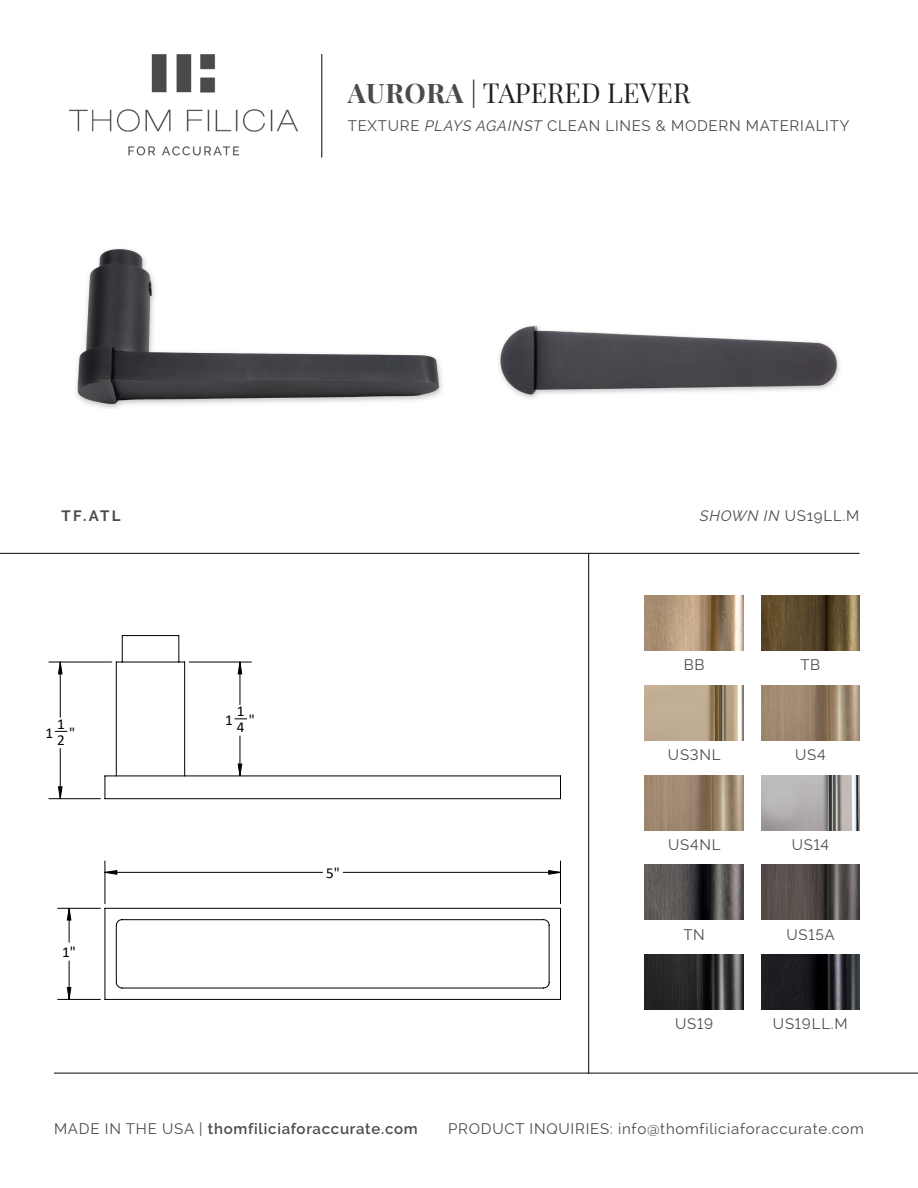
<style>
.page{position:relative;width:918px;height:1188px;background:#fff}
.page>*{position:absolute;margin:0;border:0;box-sizing:border-box;transform-origin:0 0}
.t1{font:27px "Playfair Display";color:#231f20}
.t2{font:15.15px/15.9px "Calibri";color:#000}
.t3{font:15px "Raleway";letter-spacing:.05em;color:#4a4b4b}
.t4{font:600 15px "Raleway";letter-spacing:.05em;color:#4a4b4b}
.t5{font:700 15px "Raleway";color:#4a4b4b}
.s1{font-weight:700;color:#4a4b4b}
.s2{font-style:italic}
.s3{font-weight:400}
</style>
<div class="page">
<img style="left:69px;top:54px;width:228px;height:102px">
<hr style="left:321px;top:54px;width:1px;height:104px;background:#231f20">
<hr style="left:0;top:553px;width:859px;height:1px;background:#231f20">
<hr style="left:54px;top:1073px;width:864px;height:1px;background:#231f20">
<hr style="left:588px;top:553px;width:1px;height:521px;background:#231f20">
<img style="left:645px;top:596px;width:98px;height:55px">
<img style="left:645px;top:685px;width:98px;height:55px">
<img style="left:645px;top:775px;width:98px;height:55px">
<img style="left:645px;top:865px;width:98px;height:55px">
<img style="left:645px;top:955px;width:98px;height:55px">
<img style="left:761px;top:596px;width:99px;height:55px">
<img style="left:761px;top:685px;width:99px;height:55px">
<img style="left:761px;top:775px;width:99px;height:55px">
<img style="left:761px;top:865px;width:99px;height:55px">
<img style="left:761px;top:955px;width:99px;height:55px">
<img style="left:499px;top:325px;width:341px;height:74px">
<img style="left:76px;top:249px;width:366px;height:160px">
<hr style="left:58px;top:999px;width:42px;height:1px;background:#000">
<hr style="left:49px;top:662px;width:63px;height:1px;background:#000">
<hr style="left:49px;top:798px;width:51px;height:1px;background:#000">
<svg style="left:58px;top:662px;width:503px;height:337px"></svg>
<svg style="left:104px;top:907px;width:457px;height:93px"></svg>
<svg style="left:178px;top:636px;width:1px;height:26px"></svg>
<svg style="left:122px;top:636px;width:1px;height:26px"></svg>
<hr style="left:105px;top:798px;width:456px;height:1px;background:#000">
<svg style="left:104px;top:776px;width:1px;height:23px"></svg>
<hr style="left:105px;top:775px;width:456px;height:1px;background:#000">
<svg style="left:560px;top:776px;width:1px;height:22px"></svg>
<hr style="left:116px;top:662px;width:69px;height:1px;background:#000">
<hr style="left:184px;top:662px;width:1px;height:114px;background:#000">
<hr style="left:116px;top:662px;width:1px;height:114px;background:#000">
<hr style="left:122px;top:635px;width:57px;height:1px;background:#000">
<p class="t1" style="left:348px;top:72px;width:344px"><span class="s1">AURORA</span> | TAPERED LEVER</p>
<p class="t3" style="left:348px;top:117px;width:503px">TEXTURE <span class="s2">PLAYS AGAINST</span> CLEAN LINES &amp; MODERN MATERIALITY</p>
<p class="t5" style="left:62px;top:508px;width:61px">TF.ATL</p>
<p class="t2" style="left:45px;top:724px;width:9px">1</p>
<p class="t2" style="left:57px;top:715px;width:9px">1<br>2</p>
<p class="t2" style="left:69px;top:724px;width:8px">"</p>
<p class="t2" style="left:62px;top:944px;width:15px">1"</p>
<p class="t2" style="left:225px;top:712px;width:9px">1</p>
<p class="t2" style="left:237px;top:703px;width:9px">1<br>4</p>
<p class="t2" style="left:249px;top:712px;width:8px">"</p>
<p class="t2" style="left:326px;top:864px;width:15px">5"</p>
<p class="t3" style="left:700px;top:507px;width:161px"><span class="s2">SHOWN IN</span> US19LL.M</p>
<p class="t3" style="left:684px;top:656px;width:22px">BB</p>
<p class="t3" style="left:800px;top:656px;width:21px">TB</p>
<p class="t3" style="left:668px;top:746px;width:54px">US3NL</p>
<p class="t3" style="left:795px;top:746px;width:32px">US4</p>
<p class="t3" style="left:668px;top:836px;width:54px">US4NL</p>
<p class="t3" style="left:792px;top:836px;width:39px">US14</p>
<p class="t3" style="left:683px;top:926px;width:23px">TN</p>
<p class="t3" style="left:786px;top:926px;width:50px">US15A</p>
<p class="t3" style="left:675px;top:1015px;width:40px">US19</p>
<p class="t3" style="left:773px;top:1015px;width:76px">US19LL.M</p>
<p class="t4" style="left:54px;top:1120px;width:365px"><span class="s3">MADE IN THE USA |</span> thomfiliciaforaccurate.com</p>
<p class="t3" style="left:448px;top:1120px;width:417px">PRODUCT INQUIRIES: info@thomfiliciaforaccurate.com</p>
</div>
